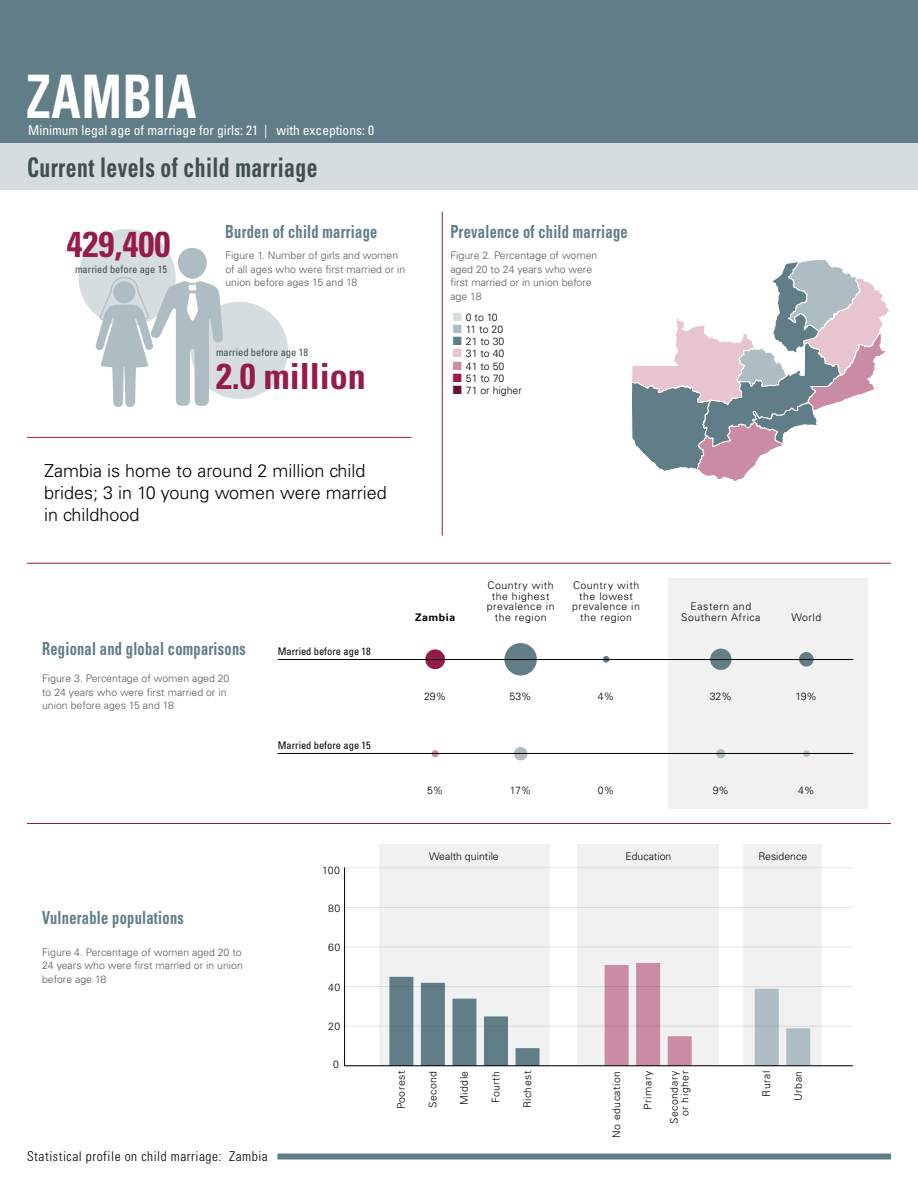
<style>
.page{position:relative;width:918px;height:1188px;background:#fff}
.page>*{position:absolute;margin:0;border:0;box-sizing:border-box;transform-origin:0 0}
.t1{font:81px "Chartwell Bubbles";color:#617e88}
.t2{font:81px "Chartwell Bubbles";color:#aebdc4}
.t3{font:81px "Chartwell Bubbles";color:#951b4b}
.t4{font:81px "Chartwell Bubbles";color:#ca8ba4}
.CountryName{font:700 condensed 60px "Univers LT Std";letter-spacing:.02em;color:#fff;scale:.8 1}
.t5{font:700 condensed 36px "Univers LT Std";color:#951b4b}
.t6{font:700 condensed 27px "Univers LT Std";letter-spacing:.02em;color:#3f4e4e;scale:.8 1}
.t7{font:700 condensed 18px "Univers LT Std";letter-spacing:.02em;color:#617e88;scale:.8 1}
.t8{font:300 18px/21.6px "Univers LT Std";color:#000}
.t9{font:condensed 13.5px "Univers LT Std";color:#fff}
.t10{font:300 condensed 13.5px "Univers LT Std";letter-spacing:.04em;color:#000}
.fig_text{font:300 10.5px/13.5px "Univers LT Std";color:#58595b}
.t11{font:300 10.5px/10.5px "Univers LT Std";letter-spacing:.05em;color:#000;text-align:center}
.t12{font:300 10.5px "Univers LT Std";color:#000}
.t13{font:condensed 10.5px "Univers LT Std";color:#3f4e4e}
.BarGraph_2{font:condensed 10.5px "Univers LT Std";color:#000}
.t14{font:700 10.5px "Univers LT Std";letter-spacing:.05em;color:#000}
.s1{color:#d6dde0}
.s2{color:#aebdc4}
.s3{color:#617e88}
.s4{color:#e7c4d0}
.s5{color:#ca8ba4}
.s6{color:#951b4b}
.s7{color:#661234}
</style>
<div class="page">
<div style="left:0;top:0;width:918px;height:183px;background:#617e88"></div>
<div style="left:0;top:144px;width:918px;height:46px;background:#d6dde0"></div>
<div style="left:79px;top:229px;width:97px;height:97px;background:#d6dde0;border-radius:50%"></div>
<div style="left:191px;top:302px;width:97px;height:97px;background:#d6dde0;border-radius:50%"></div>
<svg style="left:96px;top:248px;width:127px;height:159px"></svg>
<hr style="left:442px;top:212px;width:1px;height:324px;background:#951b4b">
<hr style="left:27px;top:437px;width:384px;height:1px;background:#951b4b">
<hr style="left:27px;top:563px;width:864px;height:1px;background:#951b4b">
<hr style="left:27px;top:823px;width:864px;height:1px;background:#951b4b">
<div style="left:379px;top:844px;width:170px;height:222px;background:#f1f1f2"></div>
<div style="left:578px;top:844px;width:141px;height:222px;background:#f1f1f2"></div>
<div style="left:744px;top:844px;width:78px;height:222px;background:#f1f1f2"></div>
<div style="left:668px;top:578px;width:200px;height:231px;background:#f1f1f2"></div>
<div style="left:277px;top:1154px;width:614px;height:6px;background:#617e88"></div>
<hr style="left:278px;top:753px;width:575px;height:1px;background:#000">
<hr style="left:278px;top:659px;width:575px;height:1px;background:#000">
<svg style="left:344px;top:867px;width:509px;height:199px"></svg>
<svg style="left:631px;top:260px;width:258px;height:221px"></svg>
<p class="CountryName" style="left:27px;top:59px;width:214px">ZAMBIA</p>
<p class="t9" style="left:28px;top:122px;width:347px">Minimum legal age of marriage for girls: 21 | with exceptions: 0</p>
<p class="t6" style="left:27px;top:151px;width:365px">Current levels of child marriage</p>
<p class="t5" style="left:67px;top:222px;width:105px">429,400</p>
<p class="t13" style="left:75px;top:262px;width:94px">married before age 15</p>
<p class="t7" style="left:225px;top:220px;width:192px">Burden of child marriage</p>
<p class="fig_text" style="left:225px;top:249px;width:181px">Figure 1. Number of girls and women of all ages who were first married or in union before ages 15 and 18</p>
<p class="t13" style="left:216px;top:345px;width:94px">married before age 18</p>
<p class="t5" style="left:216px;top:354px;width:151px">2.0 million</p>
<p class="t7" style="left:450px;top:220px;width:223px">Prevalence of child marriage</p>
<p class="fig_text" style="left:450px;top:249px;width:149px">Figure 2. Percentage of women aged 20 to 24 years who were first married or in union before age 18</p>
<p class="t11" style="left:453px;top:312px;width:46px"><span class="s1">■</span> 0 to 10</p>
<p class="t11" style="left:453px;top:324px;width:52px"><span class="s2">■</span> 11 to 20</p>
<p class="t11" style="left:453px;top:336px;width:53px"><span class="s3">■</span> 21 to 30</p>
<p class="t11" style="left:453px;top:349px;width:53px"><span class="s4">■</span> 31 to 40</p>
<p class="t11" style="left:453px;top:361px;width:53px"><span class="s5">■</span> 41 to 50</p>
<p class="t11" style="left:453px;top:373px;width:53px"><span class="s6">■</span> 51 to 70</p>
<p class="t12" style="left:453px;top:384px;width:70px"><span class="s7">■</span> 71 or higher</p>
<p class="t8" style="left:44px;top:460px;width:344px">Zambia is home to around 2 million child brides; 3 in 10 young women were married in childhood</p>
<p class="t7" style="left:42px;top:638px;width:256px">Regional and global comparisons</p>
<p class="fig_text" style="left:42px;top:672px;width:189px">Figure 3. Percentage of women aged 20 to 24 years who were first married or in union before ages 15 and 18</p>
<p class="BarGraph_2" style="left:278px;top:645px;width:95px">Married before age 18</p>
<p class="BarGraph_2" style="left:278px;top:739px;width:95px">Married before age 15</p>
<p class="t7" style="left:42px;top:906px;width:179px">Vulnerable populations</p>
<p class="fig_text" style="left:42px;top:945px;width:202px;text-align:justify">Figure 4. Percentage of women aged 20 to 24 years who were first married or in union before age 18</p>
<p class="t11" style="left:322px;top:865px;width:19px">100</p>
<p class="t11" style="left:328px;top:903px;width:14px">80</p>
<p class="t11" style="left:328px;top:942px;width:14px">60</p>
<p class="t11" style="left:328px;top:982px;width:14px">40</p>
<p class="t11" style="left:328px;top:1021px;width:14px">20</p>
<p class="t11" style="left:333px;top:1059px;width:7px">0</p>
<p class="t11" style="left:487px;top:580px;width:69px">Country with the highest prevalence in the region</p>
<p class="t11" style="left:572px;top:580px;width:69px">Country with the lowest prevalence in the region</p>
<p class="t14" style="left:415px;top:611px;width:41px">Zambia</p>
<p class="t11" style="left:681px;top:601px;width:81px">Eastern and<br>Southern Africa</p>
<p class="t11" style="left:791px;top:612px;width:31px">World</p>
<p class="t3" style="left:423px;top:610px;width:25px">29</p>
<p class="t1" style="left:502px;top:610px;width:38px">53</p>
<p class="t1" style="left:601px;top:610px;width:12px">4</p>
<p class="t1" style="left:708px;top:610px;width:27px">32</p>
<p class="t1" style="left:797px;top:610px;width:20px">19</p>
<p class="t11" style="left:424px;top:691px;width:24px">29%</p>
<p class="t11" style="left:510px;top:691px;width:24px">53%</p>
<p class="t11" style="left:598px;top:691px;width:18px">4%</p>
<p class="t11" style="left:710px;top:691px;width:24px">32%</p>
<p class="t11" style="left:796px;top:691px;width:23px">19%</p>
<p class="t4" style="left:430px;top:704px;width:13px">5</p>
<p class="t2" style="left:512px;top:704px;width:19px">17</p>
<p class="t2" style="left:714px;top:704px;width:15px">9</p>
<p class="t2" style="left:801px;top:704px;width:12px">4</p>
<p class="t11" style="left:427px;top:785px;width:18px">5%</p>
<p class="t11" style="left:510px;top:785px;width:23px">17%</p>
<p class="t11" style="left:598px;top:785px;width:18px">0%</p>
<p class="t11" style="left:713px;top:785px;width:18px">9%</p>
<p class="t11" style="left:798px;top:785px;width:18px">4%</p>
<p class="t12" style="left:429px;top:850px;width:71px">Wealth quintile</p>
<p class="t12" style="left:625px;top:850px;width:48px">Education</p>
<p class="t12" style="left:758px;top:850px;width:50px">Residence</p>
<p class="t10" style="left:27px;top:1148px;width:242px">Statistical profile on child marriage: Zambia</p>
<p class="t11" style="left:611px;top:1138px;width:69px;rotate:-90deg">No education</p>
<p class="t11" style="left:643px;top:1110px;width:40px;rotate:-90deg">Primary</p>
<p class="t11" style="left:669px;top:1124px;width:55px;text-align:right;rotate:-90deg">Secondary or higher</p>
<p class="t11" style="left:396px;top:1109px;width:40px;rotate:-90deg">Poorest</p>
<p class="t11" style="left:427px;top:1108px;width:39px;rotate:-90deg">Second</p>
<p class="t11" style="left:459px;top:1105px;width:36px;rotate:-90deg">Middle</p>
<p class="t11" style="left:491px;top:1103px;width:34px;rotate:-90deg">Fourth</p>
<p class="t11" style="left:522px;top:1108px;width:39px;rotate:-90deg">Richest</p>
<p class="t11" style="left:761px;top:1097px;width:27px;rotate:-90deg">Rural</p>
<p class="t11" style="left:793px;top:1101px;width:32px;rotate:-90deg">Urban</p>
</div>
